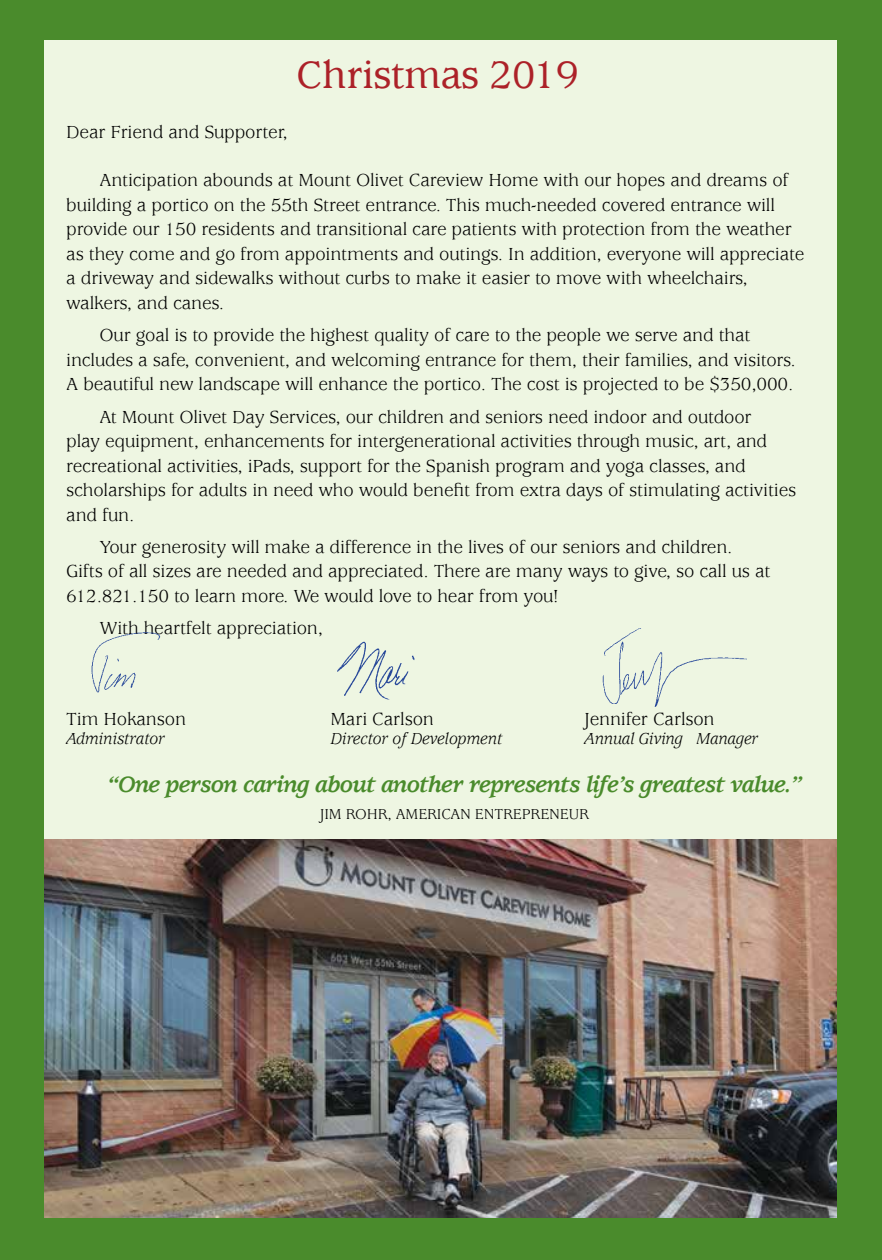
<style>
.page{position:relative;width:882px;height:1260px;background:#4a8b2c}
.page>*{position:absolute;margin:0;border:0;box-sizing:border-box;transform-origin:0 0}
.t1{font:500 42px "Usherwood LT";letter-spacing:-.01em;color:#ac2128}
.t2{font:italic 700 24.5px "Usherwood LT";letter-spacing:-.03em;color:#4a8b2c}
.t3{font:19.25px/24.5px "Usherwood LT";letter-spacing:-.01em;color:#000}
.t4{font:italic 17.5px "Usherwood LT";letter-spacing:-.015em;color:#000}
.t5{font:15.75px "Usherwood LT";letter-spacing:-.01em;color:#000}
</style>
<div class="page">
<div style="left:45px;top:40px;width:792px;height:1177px;background:#eef6e2"></div>
<img style="left:337px;top:641px;width:78px;height:59px">
<img style="left:91px;top:632px;width:70px;height:61px">
<img style="left:602px;top:628px;width:144px;height:79px">
<img style="left:45px;top:839px;width:792px;height:378px">
<h1 class="t1" style="left:297px;top:51px;width:284px">Christmas 2019</h1>
<p class="t3" style="left:66px;top:121px;width:223px">Dear Friend and Supporter,</p>
<p class="t3" style="left:66px;top:169px;width:740px;text-indent:33px">Anticipation abounds at Mount Olivet Careview Home with our hopes and dreams of building a portico on the 55th Street entrance. This much-needed covered entrance will provide our 150 residents and transitional care patients with protection from the weather as they come and go from appointments and outings. In addition, everyone will appreciate a driveway and sidewalks without curbs to make it easier to move with wheelchairs, walkers, and canes.</p>
<p class="t3" style="left:66px;top:324px;width:731px;text-indent:33px">Our goal is to provide the highest quality of care to the people we serve and that includes a safe, convenient, and welcoming entrance for them, their families, and visitors.<br>A beautiful new landscape will enhance the portico. The cost is projected to be $350,000.</p>
<p class="t3" style="left:66px;top:405px;width:732px;text-indent:33px">At Mount Olivet Day Services, our children and seniors need indoor and outdoor<br>play equipment, enhancements for intergenerational activities through music, art, and recreational activities, iPads, support for the Spanish program and yoga classes, and scholarships for adults in need who would benefit from extra days of stimulating activities and fun.</p>
<p class="t3" style="left:66px;top:535px;width:706px;text-indent:33px">Your generosity will make a difference in the lives of our seniors and children.<br>Gifts of all sizes are needed and appreciated. There are many ways to give, so call us at<br>612.821.150 to learn more. We would love to hear from you!</p>
<p class="t3" style="left:99px;top:617px;width:225px">With heartfelt appreciation,</p>
<p class="t3" style="left:66px;top:707px;width:121px">Tim Hokanson</p>
<p class="t3" style="left:330px;top:707px;width:105px">Mari Carlson</p>
<p class="t3" style="left:584px;top:707px;width:132px">Jennifer Carlson</p>
<p class="t4" style="left:66px;top:729px;width:100px">Administrator</p>
<p class="t4" style="left:330px;top:729px;width:174px">Director of Development</p>
<p class="t4" style="left:584px;top:729px;width:176px">Annual Giving Manager</p>
<p class="t2" style="left:107px;top:771px;width:697px">“One person caring about another represents life’s greatest value.”</p>
<p class="t5" style="left:320px;top:805px;width:271px">JIM ROHR, AMERICAN ENTREPRENEUR</p>
</div>
